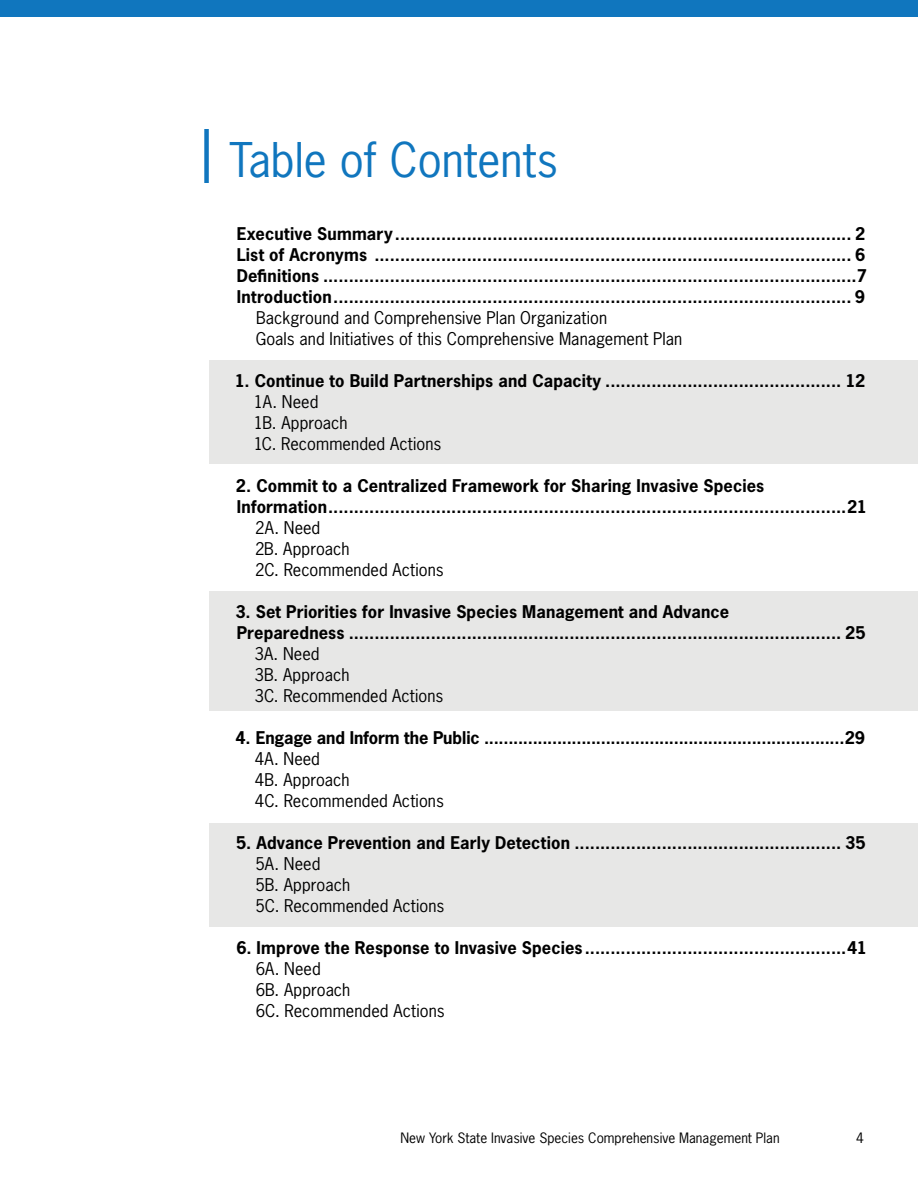
<style>
.page{position:relative;width:918px;height:1188px;background:#fff}
.page>*{position:absolute;margin:0;border:0;box-sizing:border-box;transform-origin:0 0}
.t1{font:45px "News Gothic Std";color:#1076be}
.t2{font:700 16.5px/21px "News Gothic Std";letter-spacing:.01em;color:#000}
.t3{font:16.5px/21px "News Gothic Std";letter-spacing:.005em;color:#000}
.t4{font:13.5px "News Gothic Std";color:#000}
</style>
<div class="page">
<div style="left:0;top:0;width:918px;height:17px;background:#1076be"></div>
<div style="left:210px;top:591px;width:708px;height:120px;background:#e7e7e6"></div>
<div style="left:204px;top:129px;width:5px;height:54px;background:#1076be"></div>
<div style="left:210px;top:824px;width:708px;height:103px;background:#e7e7e6"></div>
<div style="left:210px;top:361px;width:708px;height:103px;background:#e7e7e6"></div>
<h1 class="t1" style="left:229px;top:131px;width:330px">Table of Contents</h1>
<p class="t2" style="left:237px;top:223px;width:632px;text-align:justify">Executive Summary......................................................................................... 2<br>List of Acronyms ............................................................................................. 6<br>Defnitions ........................................................................................................7<br>Introduction..................................................................................................... 9</p>
<p class="t3" style="left:256px;top:307px;width:353px">Background and Comprehensive Plan Organization</p>
<p class="t3" style="left:256px;top:328px;width:428px">Goals and Initiatives of this Comprehensive Management Plan</p>
<p class="t2" style="left:235px;top:370px;width:632px">1. Continue to Build Partnerships and Capacity .............................................. 12</p>
<p class="t3" style="left:254px;top:391px;width:189px">1A. Need<br>1B. Approach<br>1C. Recommended Actions</p>
<p class="t2" style="left:236px;top:475px;width:633px">2. Commit to a Centralized Framework for Sharing Invasive Species<br>Information.....................................................................................................21</p>
<p class="t3" style="left:255px;top:517px;width:190px">2A. Need<br>2B. Approach<br>2C. Recommended Actions</p>
<p class="t2" style="left:235px;top:601px;width:632px">3. Set Priorities for Invasive Species Management and Advance<br>Preparedness ................................................................................................ 25</p>
<p class="t3" style="left:255px;top:643px;width:190px">3A. Need<br>3B. Approach<br>3C. Recommended Actions</p>
<p class="t2" style="left:236px;top:727px;width:631px">4. Engage and Inform the Public ..........................................................................29</p>
<p class="t3" style="left:255px;top:748px;width:191px">4A. Need<br>4B. Approach<br>4C. Recommended Actions</p>
<p class="t2" style="left:236px;top:832px;width:631px">5. Advance Prevention and Early Detection .................................................... 35</p>
<p class="t3" style="left:256px;top:853px;width:190px">5A. Need<br>5B. Approach<br>5C. Recommended Actions</p>
<p class="t2" style="left:236px;top:937px;width:632px">6. Improve the Response to Invasive Species ...................................................41</p>
<p class="t3" style="left:256px;top:958px;width:191px">6A. Need<br>6B. Approach<br>6C. Recommended Actions</p>
<p class="t4" style="left:400px;top:1129px;width:381px">New York State Invasive Species Comprehensive Management Plan</p>
<p class="t4" style="left:856px;top:1129px;width:9px">4</p>
</div>
